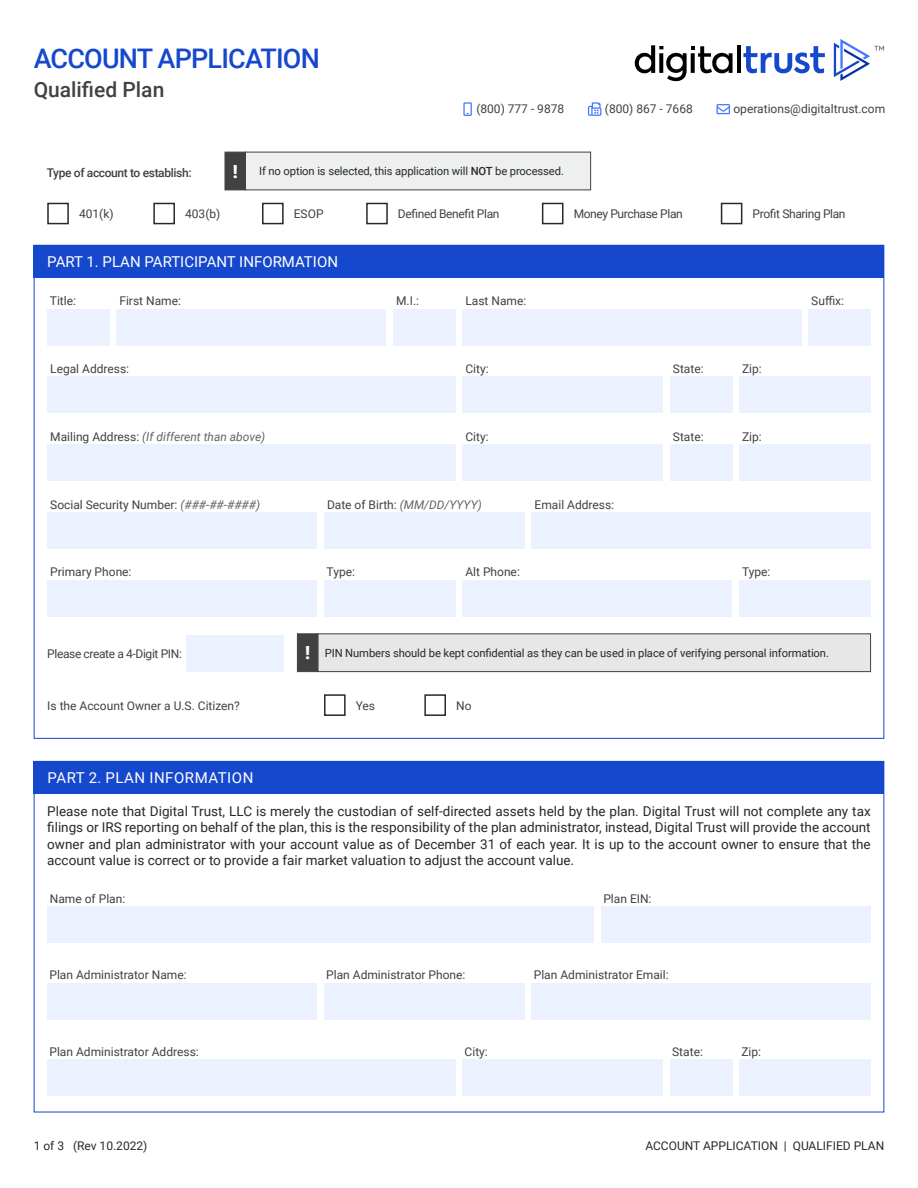
<style>
.page{position:relative;width:918px;height:1188px;background:#fff}
.page>*{position:absolute;margin:0;border:0;box-sizing:border-box;transform-origin:0 0}
.t1{font:500 27px "Roboto";letter-spacing:-.03em;color:#1548cd}
.t2{font:500 21px "Roboto";color:#414042}
.t3{font:900 18px "Roboto";color:#fff}
.t4{font:15px "Roboto";color:#fff}
.t5{font:15px "Roboto";letter-spacing:.035em;color:#fff}
.t6{font:13.5px/16.2px "Roboto";color:#282829;text-align:justify}
.t7{font:12px "Roboto";color:#414042}
.t8{font:12px "Roboto";letter-spacing:-.03em;color:#414042}
.t9{font:12px "Roboto";color:#282829}
.t10{font:italic 12px "Roboto";color:#636466}
.t11{font:500 12px "Roboto";letter-spacing:-.03em;color:#414042}
.t12{font:11.25px "Roboto";letter-spacing:-.01em;color:#282829}
.s1{font-weight:500}
.s2{font-style:normal;color:#414042}
.s3{font-style:italic;color:#636466}
</style>
<div class="page">
<svg style="left:717px;top:104px;width:13px;height:10px"></svg>
<svg style="left:463px;top:102px;width:9px;height:14px"></svg>
<svg style="left:588px;top:102px;width:13px;height:14px"></svg>
<svg style="left:743px;top:46px;width:82px;height:28px"></svg>
<hr style="left:737px;top:45px;width:4px;height:28px;background:#000">
<svg style="left:635px;top:45px;width:98px;height:36px"></svg>
<svg style="left:691px;top:53px;width:4px;height:20px"></svg>
<svg style="left:834px;top:39px;width:50px;height:42px"></svg>
<div style="left:670px;top:1060px;width:62px;height:36px;background:#ecf1ff"></div>
<div style="left:739px;top:1060px;width:132px;height:36px;background:#ecf1ff"></div>
<div style="left:462px;top:1060px;width:201px;height:36px;background:#ecf1ff"></div>
<div style="left:47px;top:1060px;width:409px;height:36px;background:#ecf1ff"></div>
<div style="left:47px;top:983px;width:270px;height:36px;background:#ecf1ff"></div>
<div style="left:324px;top:983px;width:201px;height:36px;background:#ecf1ff"></div>
<div style="left:532px;top:983px;width:339px;height:36px;background:#ecf1ff"></div>
<div style="left:47px;top:906px;width:547px;height:37px;background:#ecf1ff"></div>
<div style="left:601px;top:906px;width:270px;height:37px;background:#ecf1ff"></div>
<div style="left:424px;top:694px;width:22px;height:22px;background:#fff;border:2px solid #282829"></div>
<div style="left:324px;top:694px;width:22px;height:22px;background:#fff;border:2px solid #282829"></div>
<div style="left:245px;top:152px;width:346px;height:38px;background:#eeefef"></div>
<div style="left:225px;top:152px;width:21px;height:38px;background:#414042"></div>
<div style="left:47px;top:203px;width:22px;height:21px;background:#fff;border:2px solid #282829"></div>
<div style="left:153px;top:203px;width:22px;height:21px;background:#fff;border:2px solid #282829"></div>
<div style="left:262px;top:203px;width:22px;height:21px;background:#fff;border:2px solid #282829"></div>
<div style="left:542px;top:203px;width:22px;height:21px;background:#fff;border:2px solid #282829"></div>
<div style="left:366px;top:203px;width:22px;height:21px;background:#fff;border:2px solid #282829"></div>
<div style="left:721px;top:203px;width:21px;height:21px;background:#fff;border:2px solid #282829"></div>
<div style="left:34px;top:761px;width:850px;height:32px;background:#1548cd"></div>
<div style="left:47px;top:580px;width:270px;height:36px;background:#ecf1ff"></div>
<div style="left:462px;top:580px;width:270px;height:36px;background:#ecf1ff"></div>
<div style="left:324px;top:580px;width:132px;height:36px;background:#ecf1ff"></div>
<div style="left:739px;top:580px;width:132px;height:36px;background:#ecf1ff"></div>
<div style="left:47px;top:309px;width:63px;height:36px;background:#ecf1ff"></div>
<div style="left:670px;top:377px;width:62px;height:36px;background:#ecf1ff"></div>
<div style="left:670px;top:445px;width:62px;height:36px;background:#ecf1ff"></div>
<div style="left:739px;top:377px;width:132px;height:36px;background:#ecf1ff"></div>
<div style="left:739px;top:445px;width:132px;height:36px;background:#ecf1ff"></div>
<div style="left:462px;top:377px;width:201px;height:36px;background:#ecf1ff"></div>
<div style="left:462px;top:445px;width:201px;height:36px;background:#ecf1ff"></div>
<div style="left:393px;top:309px;width:63px;height:36px;background:#ecf1ff"></div>
<div style="left:808px;top:309px;width:63px;height:36px;background:#ecf1ff"></div>
<div style="left:116px;top:309px;width:270px;height:36px;background:#ecf1ff"></div>
<div style="left:462px;top:309px;width:340px;height:36px;background:#ecf1ff"></div>
<div style="left:47px;top:512px;width:270px;height:37px;background:#ecf1ff"></div>
<div style="left:47px;top:377px;width:409px;height:36px;background:#ecf1ff"></div>
<div style="left:47px;top:445px;width:409px;height:36px;background:#ecf1ff"></div>
<div style="left:324px;top:512px;width:201px;height:37px;background:#ecf1ff"></div>
<div style="left:532px;top:512px;width:339px;height:37px;background:#ecf1ff"></div>
<div style="left:186px;top:635px;width:98px;height:36px;background:#ecf1ff"></div>
<div style="left:318px;top:634px;width:553px;height:38px;background:#e7e7e8"></div>
<div style="left:318px;top:634px;width:553px;height:38px;border:1px solid #414042"></div>
<div style="left:297px;top:634px;width:21px;height:38px;background:#414042"></div>
<div style="left:34px;top:245px;width:850px;height:32px;background:#1548cd"></div>
<h1 class="t1" style="left:34px;top:39px;width:288px">ACCOUNT APPLICATION</h1>
<h2 class="t2" style="left:34px;top:75px;width:132px">Qualified Plan</h2>
<p class="t7" style="left:476px;top:100px;width:89px">(800) 777 - 9878</p>
<p class="t7" style="left:605px;top:100px;width:89px">(800) 867 - 7668</p>
<p class="t7" style="left:733px;top:100px;width:153px">operations@digitaltrust.com</p>
<p class="t11" style="left:47px;top:164px;width:146px">Type of account to establish:</p>
<h3 class="t3" style="left:233px;top:159px;width:6px">!</h3>
<p class="t7" style="left:79px;top:205px;width:36px">401(k)</p>
<p class="t7" style="left:185px;top:205px;width:37px">403(b)</p>
<p class="t7" style="left:294px;top:205px;width:31px">ESOP</p>
<p class="t8" style="left:398px;top:205px;width:103px">Defined Benefit Plan</p>
<p class="t8" style="left:574px;top:205px;width:111px">Money Purchase Plan</p>
<p class="t8" style="left:753px;top:205px;width:94px">Profit Sharing Plan</p>
<p class="t12" style="left:259px;top:163px;width:306px">If no option is selected, this application will <span class="s1">NOT</span> be processed.</p>
<p class="t4" style="left:47px;top:251px;width:292px">PART 1. PLAN PARTICIPANT INFORMATION</p>
<p class="t7" style="left:50px;top:292px;width:28px">Title:</p>
<p class="t7" style="left:119px;top:292px;width:63px">First Name:</p>
<p class="t7" style="left:396px;top:292px;width:24px">M.I.:</p>
<p class="t7" style="left:465px;top:292px;width:62px">Last Name:</p>
<p class="t7" style="left:811px;top:292px;width:34px">Suffix:</p>
<p class="t7" style="left:50px;top:360px;width:80px">Legal Address:</p>
<p class="t7" style="left:465px;top:360px;width:25px">City:</p>
<p class="t7" style="left:673px;top:360px;width:32px">State:</p>
<p class="t7" style="left:742px;top:360px;width:21px">Zip:</p>
<p class="t10" style="left:50px;top:428px;width:217px"><span class="s2">Mailing Address:</span> (If different than above)</p>
<p class="t7" style="left:465px;top:428px;width:25px">City:</p>
<p class="t7" style="left:673px;top:428px;width:32px">State:</p>
<p class="t7" style="left:742px;top:428px;width:21px">Zip:</p>
<p class="t7" style="left:50px;top:496px;width:211px">Social Security Number: <span class="s3">(###-##-####)</span></p>
<p class="t7" style="left:327px;top:496px;width:157px">Date of Birth: <span class="s3">(MM/DD/YYYY)</span></p>
<p class="t7" style="left:535px;top:496px;width:81px">Email Address:</p>
<p class="t7" style="left:50px;top:564px;width:83px">Primary Phone:</p>
<p class="t7" style="left:327px;top:564px;width:30px">Type:</p>
<p class="t7" style="left:465px;top:564px;width:56px">Alt Phone:</p>
<p class="t7" style="left:742px;top:564px;width:30px">Type:</p>
<h3 class="t3" style="left:305px;top:640px;width:6px">!</h3>
<p class="t8" style="left:47px;top:645px;width:136px">Please create a 4-Digit PIN:</p>
<p class="t12" style="left:325px;top:645px;width:506px">PIN Numbers should be kept confidential as they can be used in place of verifying personal information.</p>
<p class="t7" style="left:47px;top:697px;width:194px">Is the Account Owner a U.S. Citizen?</p>
<p class="t7" style="left:356px;top:697px;width:21px">Yes</p>
<p class="t7" style="left:456px;top:697px;width:17px">No</p>
<p class="t5" style="left:48px;top:767px;width:207px">PART 2. PLAN INFORMATION</p>
<p class="t6" style="left:47px;top:803px;width:825px">Please note that Digital Trust, LLC is merely the custodian of self-directed assets held by the plan. Digital Trust will not complete any tax filings or IRS reporting on behalf of the plan, this is the responsibility of the plan administrator, instead, Digital Trust will provide the account owner and plan administrator with your account value as of December 31 of each year. It is up to the account owner to ensure that the account value is correct or to provide a fair market valuation to adjust the account value.</p>
<p class="t7" style="left:50px;top:890px;width:77px">Name of Plan:</p>
<p class="t7" style="left:603px;top:890px;width:50px">Plan EIN:</p>
<p class="t7" style="left:50px;top:967px;width:139px">Plan Administrator Name:</p>
<p class="t7" style="left:326px;top:967px;width:141px">Plan Administrator Phone:</p>
<p class="t7" style="left:534px;top:967px;width:136px">Plan Administrator Email:</p>
<p class="t7" style="left:50px;top:1043px;width:151px">Plan Administrator Address:</p>
<p class="t7" style="left:465px;top:1043px;width:25px">City:</p>
<p class="t7" style="left:672px;top:1043px;width:32px">State:</p>
<p class="t7" style="left:741px;top:1043px;width:21px">Zip:</p>
<p class="t9" style="left:34px;top:1137px;width:115px">1 of 3 (Rev 10.2022)</p>
<p class="t9" style="left:645px;top:1137px;width:240px">ACCOUNT APPLICATION | QUALIFIED PLAN</p>
</div>
